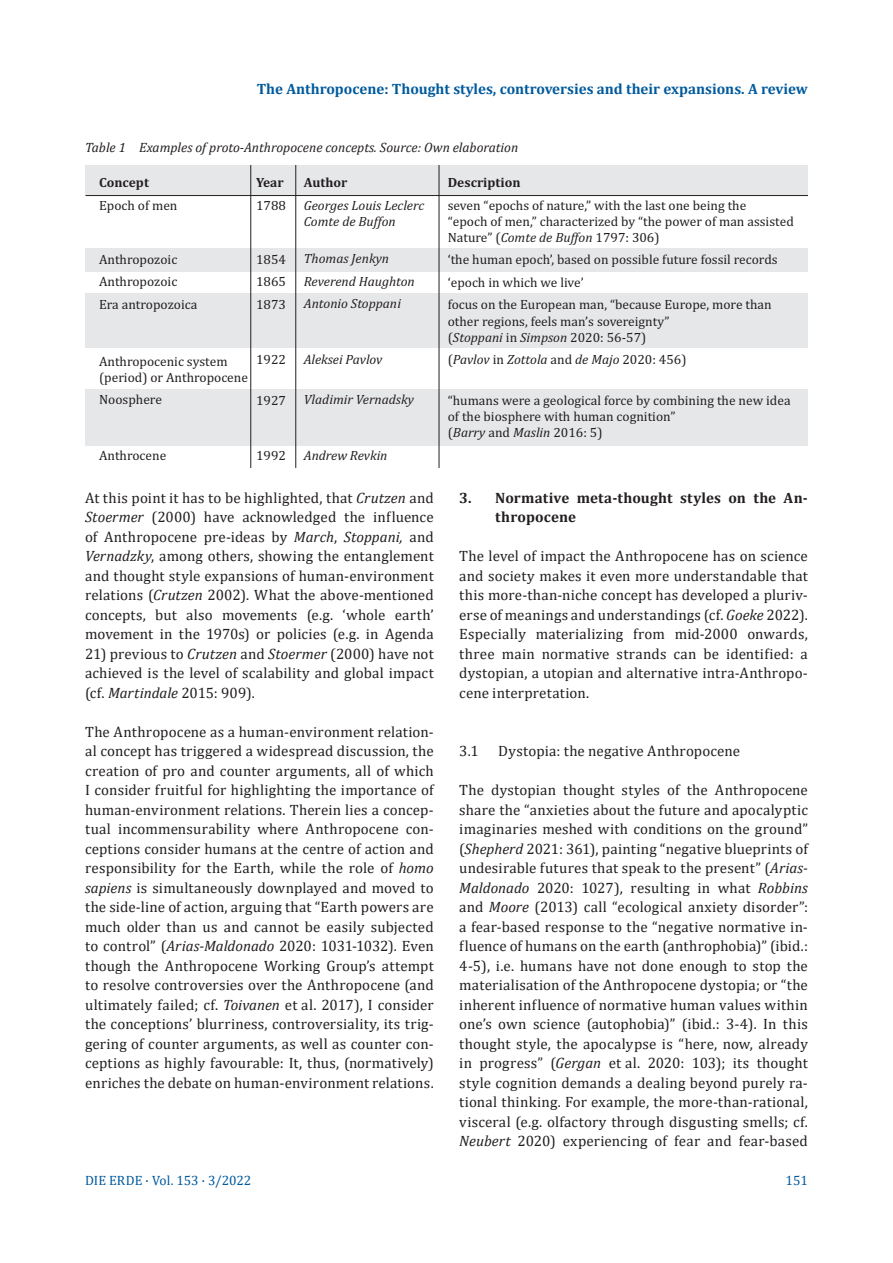
<style>
.page{position:relative;width:893px;height:1263px;background:#fff}
.page>*{position:absolute;margin:0;border:0;box-sizing:border-box;transform-origin:0 0}
.t1{font:15px/19.5px "Cambria";letter-spacing:.01em;color:#231f20;text-align:justify}
.t2{font:700 15px "Cambria";color:#015a9d}
.t3{font:700 15px/19.5px "Cambria";letter-spacing:.01em;color:#231f20}
.t4{font:13.5px/22.5px "Cambria";color:#231f20}
.t5{font:italic 13.5px/22.5px "Cambria";color:#231f20}
.t6{font:700 13.5px "Cambria";color:#231f20}
.t7{font:13.5px "Cambria";letter-spacing:-.005em;color:#015a9d}
.s1{font-style:italic}
.s2{font-style:normal}
</style>
<div class="page">
<div style="left:86px;top:249px;width:722px;height:23px;background:#e6e7e9"></div>
<div style="left:86px;top:389px;width:722px;height:56px;background:#e6e7e9"></div>
<div style="left:86px;top:293px;width:722px;height:55px;background:#e6e7e9"></div>
<div style="left:85px;top:165px;width:723px;height:31px;background:#e6e7e9"></div>
<hr style="left:86px;top:195px;width:722px;height:1px;background:#231f20">
<hr style="left:250px;top:165px;width:1px;height:303px;background:#231f20">
<hr style="left:295px;top:165px;width:1px;height:303px;background:#231f20">
<hr style="left:439px;top:165px;width:1px;height:303px;background:#231f20">
<p class="t2" style="left:257px;top:78px;width:553px">The Anthropocene: Thought styles, controversies and their expansions. A review</p>
<p class="t5" style="left:85px;top:135px;width:435px">Table 1 Examples of proto-Anthropocene concepts. Source: Own elaboration</p>
<p class="t6" style="left:99px;top:173px;width:51px">Concept</p>
<p class="t4" style="left:99px;top:195px;width:80px">Epoch of men</p>
<p class="t4" style="left:99px;top:249px;width:100px">Anthropozoic<br>Anthropozoic<br>Era antropozoica</p>
<p class="t4" style="left:99px;top:354px;width:150px;line-height:16.2px">Anthropocenic system (period) or Anthropocene</p>
<p class="t4" style="left:99px;top:390px;width:64px">Noosphere</p>
<p class="t4" style="left:99px;top:445px;width:69px">Anthrocene</p>
<p class="t6" style="left:256px;top:173px;width:29px">Year</p>
<p class="t6" style="left:304px;top:173px;width:45px">Author</p>
<p class="t6" style="left:448px;top:173px;width:74px">Description</p>
<p class="t4" style="left:256px;top:195px;width:31px">1788</p>
<p class="t4" style="left:256px;top:249px;width:31px;text-align:justify">1854<br>1865<br>1873</p>
<p class="t4" style="left:256px;top:349px;width:31px">1922</p>
<p class="t4" style="left:256px;top:390px;width:31px">1927</p>
<p class="t5" style="left:304px;top:196px;width:122px;line-height:16.2px">Georges Louis Leclerc<br>Comte de Buffon</p>
<p class="t5" style="left:304px;top:247px;width:112px">Thomas Jenkyn<br>Reverend Haughton<br>Antonio Stoppani</p>
<p class="t5" style="left:304px;top:347px;width:80px">Aleksei Pavlov</p>
<p class="t5" style="left:304px;top:388px;width:112px">Vladimir Vernadsky</p>
<p class="t4" style="left:448px;top:198px;width:348px;line-height:16.2px">seven “epochs of nature,” with the last one being the<br>“epoch of men,” characterized by “the power of man assisted<br>Nature” (<span class="s1">Comte de Buffon</span> 1797: 306)</p>
<p class="t4" style="left:448px;top:250px;width:331px">‘the human epoch’, based on possible future fossil records ‘epoch in which we live’<br>focus on the European man, “because Europe, more than</p>
<p class="t4" style="left:448px;top:314px;width:223px;line-height:16.2px">other regions, feels man’s sovereignty” (<span class="s1">Stoppani</span> in <span class="s1">Simpson</span> 2020: 56-57)</p>
<p class="t5" style="left:448px;top:348px;width:240px"><span class="s2">(</span>Pavlov <span class="s2">in</span> Zottola <span class="s2">and</span> de Majo <span class="s2">2020: 456)</span></p>
<p class="t4" style="left:448px;top:393px;width:344px;line-height:16.2px">“humans were a geological force by combining the new idea of the biosphere with human cognition”<br>(<span class="s1">Barry</span> and <span class="s1">Maslin</span> 2016: 5)</p>
<p class="t4" style="left:256px;top:445px;width:31px">1992</p>
<p class="t5" style="left:304px;top:443px;width:85px">Andrew Revkin</p>
<p class="t1" style="left:85px;top:488px;width:350px">At this point it has to be highlighted, that <span class="s1">Crutzen</span> and <span class="s1">Stoermer</span> (2000) have acknowledged the influence of Anthropocene pre-ideas by <span class="s1">March</span>, <span class="s1">Stoppani,</span> and <span class="s1">Vernadzky</span>, among others, showing the entanglement and thought style expansions of human-environment relations (<span class="s1">Crutzen</span> 2002). What the above-mentioned concepts, but also movements (e.g. ‘whole earth’ movement in the 1970s) or policies (e.g. in Agenda</p>
<p class="t1" style="left:85px;top:644px;width:350px">21) previous to <span class="s1">Crutzen</span> and <span class="s1">Stoermer</span> (2000) have not achieved is the level of scalability and global impact (cf. <span class="s1">Martindale</span> 2015: 909).</p>
<p class="t1" style="left:85px;top:722px;width:350px">The Anthropocene as a human-environment relation&shy;al concept has triggered a widespread discussion, the creation of pro and counter arguments, all of which I consider fruitful for highlighting the importance of human-environment relations. Therein lies a concep&shy;tual incommensurability where Anthropocene con&shy;ceptions consider humans at the centre of action and responsibility for the Earth, while the role of <span class="s1">homo sapiens</span> is simultaneously downplayed and moved to the side-line of action, arguing that “Earth powers are much older than us and cannot be easily subjected to control” (<span class="s1">Arias-Maldonado</span> 2020: 1031-1032). Even though the Anthropocene Working Group’s attempt to resolve controversies over the Anthropocene (and ultimately failed; cf. <span class="s1">Toivanen</span> et al. 2017), I consider the conceptions’ blurriness, controversiality, its trig&shy;gering of counter arguments, as well as counter con&shy;ceptions as highly favourable: It, thus, (normatively) enriches the debate on human-environment relations.</p>
<p class="t3" style="left:495px;top:487px;width:314px;text-indent:-36px">3. Normative meta-thought styles on the An&shy;thropocene</p>
<p class="t1" style="left:459px;top:546px;width:350px">The level of impact the Anthropocene has on science and society makes it even more understandable that this more-than-niche concept has developed a pluriv&shy;erse of meanings and understandings (cf. <span class="s1">Goeke</span> 2022).<br>Especially materializing from mid-2000 onwards, three main normative strands can be identified: a dystopian, a utopian and alternative intra-Anthropo&shy;cene interpretation.</p>
<p class="t1" style="left:459px;top:741px;width:21px">3.1</p>
<p class="t1" style="left:498px;top:741px;width:243px">Dystopia: the negative Anthropocene</p>
<p class="t1" style="left:459px;top:780px;width:350px">The dystopian thought styles of the Anthropocene share the “anxieties about the future and apocalyptic imaginaries meshed with conditions on the ground” (<span class="s1">Shepherd</span> 2021: 361), painting “negative blueprints of undesirable futures that speak to the present” (<span class="s1">Arias-Maldonado</span> 2020: 1027), resulting in what <span class="s1">Robbins </span>and <span class="s1">Moore</span> (2013) call “ecological anxiety disorder”: a fear-based response to the “negative normative in&shy;fluence of humans on the earth (anthrophobia)” (ibid.:<br>4-5), i.e. humans have not done enough to stop the materialisation of the Anthropocene dystopia; or “the inherent influence of normative human values within one’s own science (autophobia)” (ibid.: 3-4). In this thought style, the apocalypse is “here, now, already in progress” (<span class="s1">Gergan</span> et al. 2020: 103); its thought style cognition demands a dealing beyond purely ra&shy;tional thinking. For example, the more-than-rational, visceral (e.g. olfactory through disgusting smells; cf.<br><span class="s1">Neubert</span> 2020) experiencing of fear and fear-based</p>
<p class="t7" style="left:85px;top:1172px;width:168px">DIE ERDE · Vol. 153 · 3/2022</p>
<p class="t7" style="left:785px;top:1172px;width:24px">151</p>
</div>
